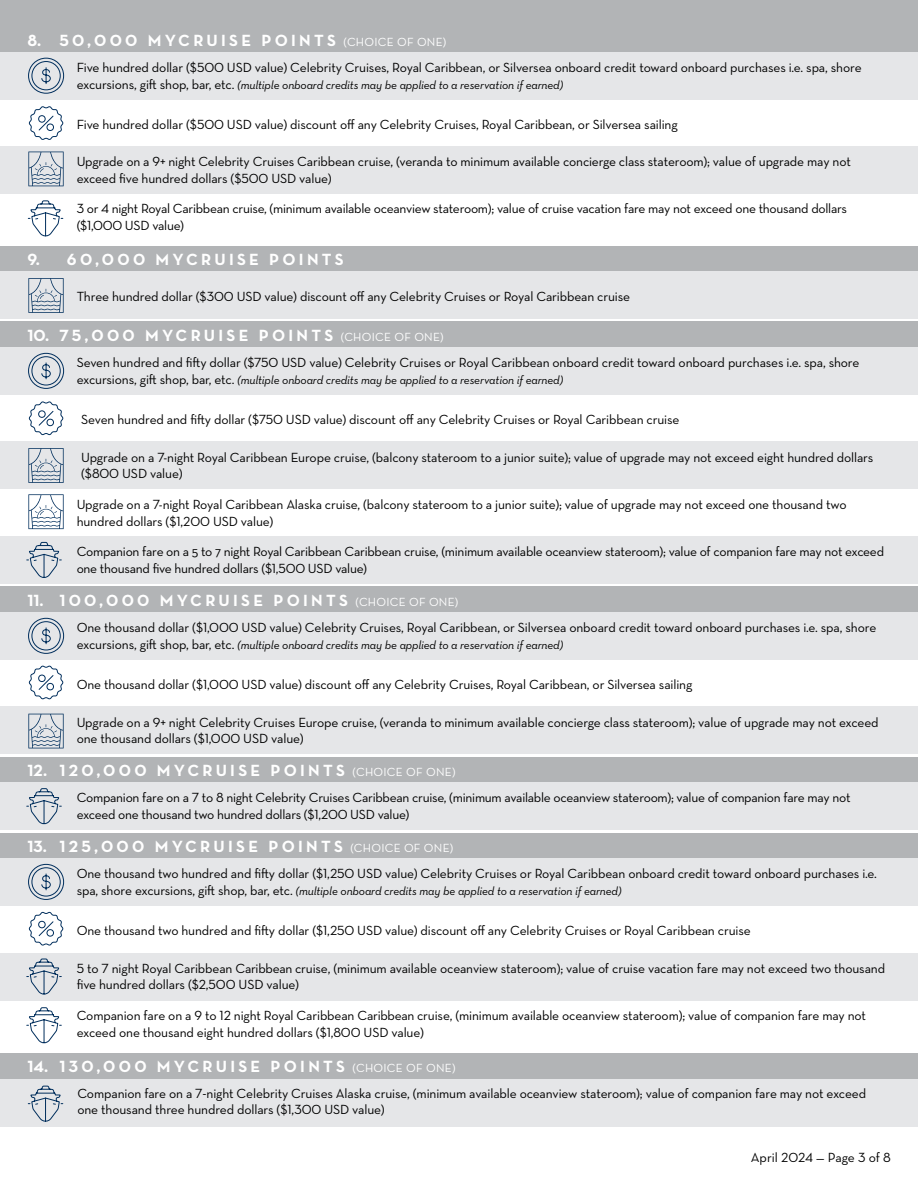
<style>
.page{position:relative;width:918px;height:1188px;background:#fff}
.page>*{position:absolute;margin:0;border:0;box-sizing:border-box;transform-origin:0 0}
.Prize{font:700 16.5px "Neutraface Text";letter-spacing:.2em;color:#fff}
.BODY_NUMBER_BULLET{font:13.5px/16.5px "Neutraface Text";letter-spacing:-.01em;color:#000}
.Body_num_reset{font:13.5px "Neutraface Text";letter-spacing:-.01em;color:#000}
.BODY_NUMBER_BULLET-2{font:italic 12px "Neutraface Text";letter-spacing:-.01em;color:#000}
.s1{font-weight:400;font-size:12px}
.s2{font-style:normal;font-size:13.5px}
</style>
<div class="page">
<div style="left:0;top:0;width:918px;height:52px;background:#b2b4b6"></div>
<div style="left:0;top:52px;width:918px;height:47px;background:#e5e6e8"></div>
<div style="left:0;top:147px;width:918px;height:47px;background:#e5e6e8"></div>
<div style="left:0;top:246px;width:918px;height:25px;background:#b2b4b6"></div>
<div style="left:0;top:272px;width:918px;height:47px;background:#e5e6e8"></div>
<div style="left:0;top:322px;width:918px;height:25px;background:#b2b4b6"></div>
<div style="left:0;top:833px;width:918px;height:25px;background:#b2b4b6"></div>
<div style="left:0;top:1053px;width:918px;height:26px;background:#b2b4b6"></div>
<div style="left:0;top:587px;width:918px;height:25px;background:#b2b4b6"></div>
<div style="left:0;top:757px;width:918px;height:25px;background:#b2b4b6"></div>
<div style="left:0;top:347px;width:918px;height:48px;background:#e5e6e8"></div>
<div style="left:0;top:858px;width:918px;height:48px;background:#e5e6e8"></div>
<div style="left:0;top:1079px;width:918px;height:47px;background:#e5e6e8"></div>
<div style="left:0;top:612px;width:918px;height:47px;background:#e5e6e8"></div>
<div style="left:0;top:783px;width:918px;height:47px;background:#e5e6e8"></div>
<div style="left:0;top:442px;width:918px;height:47px;background:#e5e6e8"></div>
<div style="left:0;top:953px;width:918px;height:47px;background:#e5e6e8"></div>
<div style="left:0;top:707px;width:918px;height:47px;background:#e5e6e8"></div>
<div style="left:0;top:536px;width:918px;height:48px;background:#e5e6e8"></div>
<svg style="left:28px;top:57px;width:36px;height:37px"></svg>
<svg style="left:28px;top:353px;width:36px;height:36px"></svg>
<svg style="left:28px;top:618px;width:36px;height:36px"></svg>
<svg style="left:28px;top:864px;width:36px;height:36px"></svg>
<svg style="left:28px;top:200px;width:36px;height:37px"></svg>
<svg style="left:26px;top:542px;width:36px;height:36px"></svg>
<svg style="left:26px;top:788px;width:36px;height:37px"></svg>
<svg style="left:26px;top:958px;width:36px;height:37px"></svg>
<svg style="left:26px;top:1007px;width:36px;height:37px"></svg>
<svg style="left:29px;top:106px;width:35px;height:34px"></svg>
<svg style="left:29px;top:401px;width:35px;height:35px"></svg>
<svg style="left:29px;top:665px;width:35px;height:35px"></svg>
<svg style="left:29px;top:911px;width:35px;height:35px"></svg>
<svg style="left:28px;top:152px;width:36px;height:34px"></svg>
<svg style="left:28px;top:278px;width:36px;height:35px"></svg>
<svg style="left:28px;top:448px;width:36px;height:35px"></svg>
<svg style="left:28px;top:494px;width:36px;height:35px"></svg>
<svg style="left:28px;top:714px;width:36px;height:34px"></svg>
<svg style="left:28px;top:1085px;width:36px;height:37px"></svg>
<p class="Prize" style="left:28px;top:30px;width:15px">8.</p>
<p class="Prize" style="left:59px;top:30px;width:389px">50,000 MYCRUISE POINTS <span class="s1">(CHOICE OF ONE)</span></p>
<p class="BODY_NUMBER_BULLET" style="left:77px;top:59px;width:786px">Five hundred dollar ($500 USD value) Celebrity Cruises, Royal Caribbean, or Silversea onboard credit toward onboard purchases i.e. spa, shore</p>
<p class="BODY_NUMBER_BULLET-2" style="left:77px;top:77px;width:488px"><span class="s2">excursions, gift shop, bar, etc.</span> (multiple onboard credits may be applied to a reservation if earned)</p>
<p class="BODY_NUMBER_BULLET" style="left:77px;top:116px;width:603px">Five hundred dollar ($500 USD value) discount off any Celebrity Cruises, Royal Caribbean, or Silversea sailing</p>
<p class="BODY_NUMBER_BULLET" style="left:77px;top:153px;width:776px">Upgrade on a 9+ night Celebrity Cruises Caribbean cruise, (veranda to minimum available concierge class stateroom); value of upgrade may not exceed five hundred dollars ($500 USD value)</p>
<p class="BODY_NUMBER_BULLET" style="left:77px;top:200px;width:772px">3 or 4 night Royal Caribbean cruise, (minimum available oceanview stateroom); value of cruise vacation fare may not exceed one thousand dollars</p>
<p class="BODY_NUMBER_BULLET" style="left:77px;top:217px;width:109px">($1,000 USD value)</p>
<p class="Prize" style="left:28px;top:249px;width:14px">9.</p>
<p class="Prize" style="left:67px;top:249px;width:278px">60,000 MYCRUISE POINTS</p>
<p class="Body_num_reset" style="left:77px;top:288px;width:555px">Three hundred dollar ($300 USD value) discount off any Celebrity Cruises or Royal Caribbean cruise</p>
<p class="Prize" style="left:28px;top:325px;width:23px">10.</p>
<p class="Prize" style="left:59px;top:325px;width:386px">75,000 MYCRUISE POINTS <span class="s1">(CHOICE OF ONE)</span></p>
<p class="BODY_NUMBER_BULLET" style="left:77px;top:354px;width:784px">Seven hundred and fifty dollar ($750 USD value) Celebrity Cruises or Royal Caribbean onboard credit toward onboard purchases i.e. spa, shore</p>
<p class="BODY_NUMBER_BULLET-2" style="left:77px;top:372px;width:488px"><span class="s2">excursions, gift shop, bar, etc.</span> (multiple onboard credits may be applied to a reservation if earned)</p>
<p class="BODY_NUMBER_BULLET" style="left:81px;top:411px;width:600px">Seven hundred and fifty dollar ($750 USD value) discount off any Celebrity Cruises or Royal Caribbean cruise</p>
<p class="BODY_NUMBER_BULLET" style="left:81px;top:449px;width:794px">Upgrade on a 7-night Royal Caribbean Europe cruise, (balcony stateroom to a junior suite); value of upgrade may not exceed eight hundred dollars ($800 USD value)</p>
<p class="BODY_NUMBER_BULLET" style="left:77px;top:496px;width:771px">Upgrade on a 7-night Royal Caribbean Alaska cruise, (balcony stateroom to a junior suite); value of upgrade may not exceed one thousand two hundred dollars ($1,200 USD value)</p>
<p class="BODY_NUMBER_BULLET" style="left:77px;top:543px;width:809px">Companion fare on a 5 to 7 night Royal Caribbean Caribbean cruise, (minimum available oceanview stateroom); value of companion fare may not exceed</p>
<p class="BODY_NUMBER_BULLET" style="left:77px;top:560px;width:292px">one thousand five hundred dollars ($1,500 USD value)</p>
<p class="Prize" style="left:28px;top:589px;width:18px">11.</p>
<p class="Prize" style="left:59px;top:589px;width:401px">100,000 MYCRUISE POINTS <span class="s1">(CHOICE OF ONE)</span></p>
<p class="BODY_NUMBER_BULLET" style="left:77px;top:619px;width:801px">One thousand dollar ($1,000 USD value) Celebrity Cruises, Royal Caribbean, or Silversea onboard credit toward onboard purchases i.e. spa, shore</p>
<p class="BODY_NUMBER_BULLET-2" style="left:77px;top:637px;width:488px"><span class="s2">excursions, gift shop, bar, etc.</span> (multiple onboard credits may be applied to a reservation if earned)</p>
<p class="BODY_NUMBER_BULLET" style="left:77px;top:676px;width:617px">One thousand dollar ($1,000 USD value) discount off any Celebrity Cruises, Royal Caribbean, or Silversea sailing</p>
<p class="BODY_NUMBER_BULLET" style="left:77px;top:714px;width:804px">Upgrade on a 9+ night Celebrity Cruises Europe cruise, (veranda to minimum available concierge class stateroom); value of upgrade may not exceed</p>
<p class="BODY_NUMBER_BULLET" style="left:77px;top:730px;width:229px">one thousand dollars ($1,000 USD value)</p>
<p class="Prize" style="left:28px;top:760px;width:21px">12.</p>
<p class="Prize" style="left:59px;top:760px;width:398px">120,000 MYCRUISE POINTS <span class="s1">(CHOICE OF ONE)</span></p>
<p class="BODY_NUMBER_BULLET" style="left:77px;top:789px;width:775px">Companion fare on a 7 to 8 night Celebrity Cruises Caribbean cruise, (minimum available oceanview stateroom); value of companion fare may not exceed one thousand two hundred dollars ($1,200 USD value)</p>
<p class="Prize" style="left:28px;top:836px;width:21px">13.</p>
<p class="Prize" style="left:59px;top:836px;width:395px">125,000 MYCRUISE POINTS <span class="s1">(CHOICE OF ONE)</span></p>
<p class="BODY_NUMBER_BULLET" style="left:77px;top:865px;width:802px">One thousand two hundred and fifty dollar ($1,250 USD value) Celebrity Cruises or Royal Caribbean onboard credit toward onboard purchases i.e.</p>
<p class="BODY_NUMBER_BULLET-2" style="left:77px;top:883px;width:546px"><span class="s2">spa, shore excursions, gift shop, bar, etc.</span> (multiple onboard credits may be applied to a reservation if earned)</p>
<p class="BODY_NUMBER_BULLET" style="left:77px;top:922px;width:676px">One thousand two hundred and fifty dollar ($1,250 USD value) discount off any Celebrity Cruises or Royal Caribbean cruise</p>
<p class="BODY_NUMBER_BULLET" style="left:77px;top:960px;width:810px">5 to 7 night Royal Caribbean Caribbean cruise, (minimum available oceanview stateroom); value of cruise vacation fare may not exceed two thousand five hundred dollars ($2,500 USD value)</p>
<p class="BODY_NUMBER_BULLET" style="left:77px;top:1007px;width:791px">Companion fare on a 9 to 12 night Royal Caribbean Caribbean cruise, (minimum available oceanview stateroom); value of companion fare may not exceed one thousand eight hundred dollars ($1,800 USD value)</p>
<p class="Prize" style="left:28px;top:1056px;width:22px">14.</p>
<p class="Prize" style="left:59px;top:1056px;width:398px">130,000 MYCRUISE POINTS <span class="s1">(CHOICE OF ONE)</span></p>
<p class="BODY_NUMBER_BULLET" style="left:77px;top:1085px;width:790px">Companion fare on a 7-night Celebrity Cruises Alaska cruise, (minimum available oceanview stateroom); value of companion fare may not exceed</p>
<p class="BODY_NUMBER_BULLET" style="left:77px;top:1101px;width:309px">one thousand three hundred dollars ($1,300 USD value)</p>
<p class="BODY_NUMBER_BULLET" style="left:751px;top:1149px;width:142px">April 2024 — Page 3 of 8</p>
</div>
